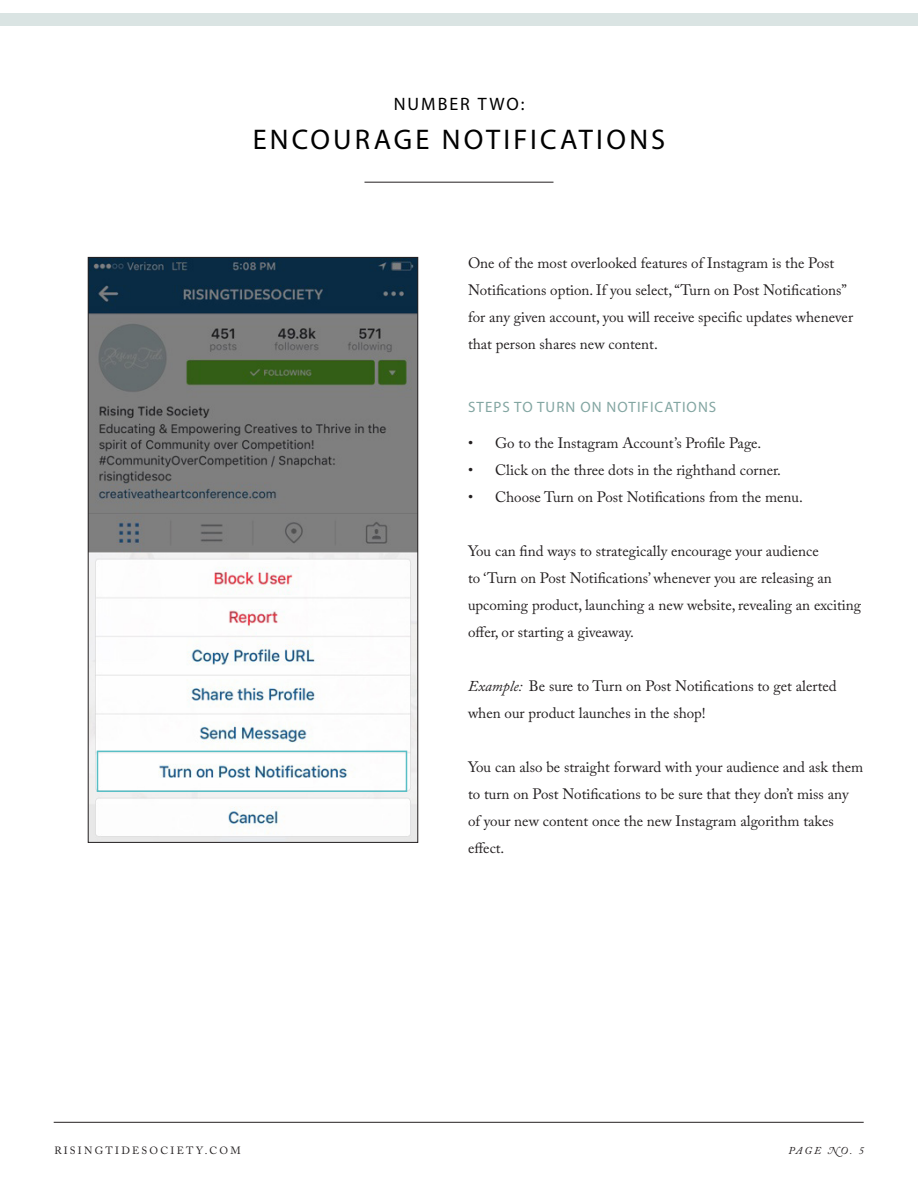
<style>
.page{position:relative;width:918px;height:1188px;background:#fff}
.page>*{position:absolute;margin:0;border:0;box-sizing:border-box;transform-origin:0 0}
.t1{font:28.5px "Myriad Pro";letter-spacing:.115em;color:#000}
.t2{font:18px "Myriad Pro";letter-spacing:.115em;color:#000}
.t3{font:15px/27px "Adobe Caslon Pro";color:#231f20}
.t4{font:15px "Myriad Pro";letter-spacing:.07em;color:#83a6a2}
.t5{font:10.5px "Adobe Caslon Pro";letter-spacing:.215em;color:#231f20}
.t6{font:italic 10.5px "Adobe Caslon Pro";letter-spacing:.205em;color:#231f20}
.s1{font-style:italic}
</style>
<div class="page">
<div style="left:0;top:13px;width:918px;height:13px;background:#dae4e3"></div>
<hr style="left:54px;top:1122px;width:810px;height:1px;background:#231f20">
<hr style="left:364px;top:182px;width:190px;height:1px;background:#231f20">
<img style="left:90px;top:259px;width:326px;height:582px">
<div style="left:97px;top:751px;width:310px;height:41px;border:2px solid #58bec5"></div>
<p class="t2" style="left:394px;top:93px;width:132px">NUMBER TWO:</p>
<p class="t1" style="left:253px;top:121px;width:414px">ENCOURAGE NOTIFICATIONS</p>
<p class="t3" style="left:468px;top:250px;width:387px">One of the most overlooked features of Instagram is the Post Notifications option. If you select, “Turn on Post Notifications” for any given account, you will receive specific updates whenever that person shares new content.</p>
<p class="t4" style="left:468px;top:398px;width:250px">STEPS TO TURN ON NOTIFICATIONS</p>
<p class="t3" style="left:468px;top:430px;width:295px">• Go to the Instagram Account’s Profile Page.</p>
<p class="t3" style="left:468px;top:457px;width:315px">• Click on the three dots in the righthand corner.</p>
<p class="t3" style="left:468px;top:484px;width:336px">• Choose Turn on Post Notifications from the menu.</p>
<p class="t3" style="left:468px;top:538px;width:395px">You can find ways to strategically encourage your audience<br>to ‘Turn on Post Notifications’ whenever you are releasing an upcoming product, launching a new website, revealing an exciting offer, or starting a giveaway.</p>
<p class="t3" style="left:468px;top:673px;width:370px"><span class="s1">Example:</span> Be sure to Turn on Post Notifications to get alerted when our product launches in the shop!</p>
<p class="t3" style="left:468px;top:754px;width:397px">You can also be straight forward with your audience and ask them to turn on Post Notifications to be sure that they don’t miss any of your new content once the new Instagram algorithm takes effect.</p>
<p class="t5" style="left:54px;top:1144px;width:188px">RISINGTIDESOCIETY.COM</p>
<p class="t6" style="left:788px;top:1144px;width:77px">PAGE NO. 5</p>
</div>
